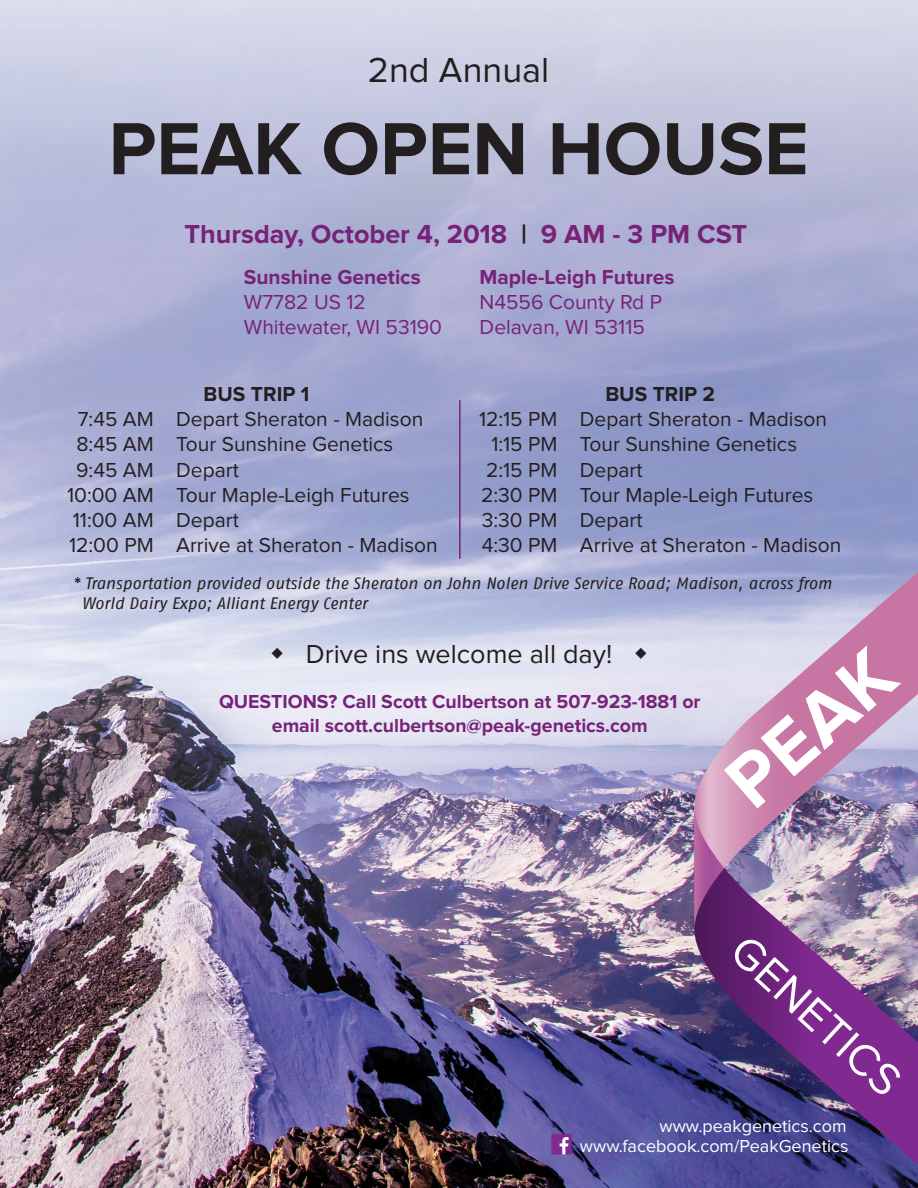
<style>
.page{position:relative;width:918px;height:1188px;background:#fff}
.page>*{position:absolute;margin:0;border:0;box-sizing:border-box;transform-origin:0 0}
.t1{font:700 76.5px "Proxima Nova";color:#231f20}
.t2{font:36px "Proxima Nova";color:#231f20}
.t3{font:700 27px "Proxima Nova";color:#772279}
.t4{font:27px "Proxima Nova";color:#231f20}
.t5{font:21px "Proxima Nova";color:#231f20}
.t6{font:21px "Proxima Nova";color:#772279}
.t7{font:700 21px "Proxima Nova";color:#772279}
.t8{font:700 21px "Proxima Nova";color:#231f20}
.t9{font:700 19.5px/23.4px "Proxima Nova";color:#772279;text-align:center}
.t10{font:18px "Proxima Nova";color:#fff}
.t11{font:italic 16.5px "Fago Offc";color:#231f20}
.s1{color:#231f20}
</style>
<div class="page">
<img style="left:0;top:1056px;width:918px;height:132px">
<img style="left:0;top:0;width:918px;height:1056px">
<div style="left:551px;top:1134px;width:21px;height:20px;background:#802990"></div>
<svg style="left:560px;top:1137px;width:9px;height:17px"></svg>
<img style="left:694px;top:929px;width:224px;height:241px">
<img style="left:694px;top:572px;width:224px;height:357px">
<svg style="left:724px;top:645px;width:177px;height:163px"></svg>
<img style="left:733px;top:938px;width:167px;height:158px">
<hr style="left:459px;top:400px;width:2px;height:159px;background:#772279">
<svg style="left:272px;top:647px;width:11px;height:12px"></svg>
<svg style="left:636px;top:647px;width:11px;height:12px"></svg>
<p class="t2" style="left:368px;top:54px;width:183px">2nd Annual</p>
<p class="t1" style="left:109px;top:105px;width:702px">PEAK OPEN HOUSE</p>
<p class="t3" style="left:185px;top:218px;width:564px">Thursday, October 4, 2018 <span class="s1">|</span> 9 AM - 3 PM CST</p>
<p class="t7" style="left:244px;top:265px;width:178px">Sunshine Genetics</p>
<p class="t6" style="left:244px;top:293px;width:124px">W7782 US 12</p>
<p class="t6" style="left:244px;top:318px;width:200px">Whitewater, WI 53190</p>
<p class="t8" style="left:204px;top:382px;width:107px">BUS TRIP 1</p>
<p class="t5" style="left:78px;top:410px;width:347px">7:45 AM Depart Sheraton - Madison</p>
<p class="t5" style="left:76px;top:435px;width:318px">8:45 AM Tour Sunshine Genetics</p>
<p class="t5" style="left:76px;top:460px;width:164px">9:45 AM Depart</p>
<p class="t5" style="left:67px;top:485px;width:344px">10:00 AM Tour Maple-Leigh Futures</p>
<p class="t5" style="left:73px;top:510px;width:168px">11:00 AM Depart</p>
<p class="t5" style="left:69px;top:536px;width:370px">12:00 PM Arrive at Sheraton - Madison</p>
<p class="t7" style="left:480px;top:265px;width:196px">Maple-Leigh Futures</p>
<p class="t6" style="left:480px;top:293px;width:184px">N4556 County Rd P</p>
<p class="t6" style="left:480px;top:318px;width:167px">Delavan, WI 53115</p>
<p class="t8" style="left:605px;top:382px;width:111px">BUS TRIP 2</p>
<p class="t5" style="left:479px;top:410px;width:350px">12:15 PM Depart Sheraton - Madison</p>
<p class="t5" style="left:491px;top:435px;width:307px">1:15 PM Tour Sunshine Genetics</p>
<p class="t5" style="left:486px;top:460px;width:158px">2:15 PM Depart</p>
<p class="t5" style="left:481px;top:485px;width:334px">2:30 PM Tour Maple-Leigh Futures</p>
<p class="t5" style="left:482px;top:510px;width:162px">3:30 PM Depart</p>
<p class="t5" style="left:482px;top:536px;width:361px">4:30 PM Arrive at Sheraton - Madison</p>
<p class="t11" style="left:72px;top:574px;width:761px">* Transportation provided outside the Sheraton on John Nolen Drive Service Road; Madison, across from</p>
<p class="t11" style="left:82px;top:594px;width:287px">World Dairy Expo; Alliant Energy Center</p>
<p class="t4" style="left:306px;top:642px;width:308px">Drive ins welcome all day!</p>
<p class="t9" style="left:219px;top:691px;width:483px">QUESTIONS? Call Scott Culbertson at 507-923-1881 or email scott.culbertson@peak-genetics.com</p>
<p class="t10" style="left:660px;top:1117px;width:189px">www.peakgenetics.com</p>
<p class="t10" style="left:580px;top:1138px;width:270px">www.facebook.com/PeakGenetics</p>
</div>
